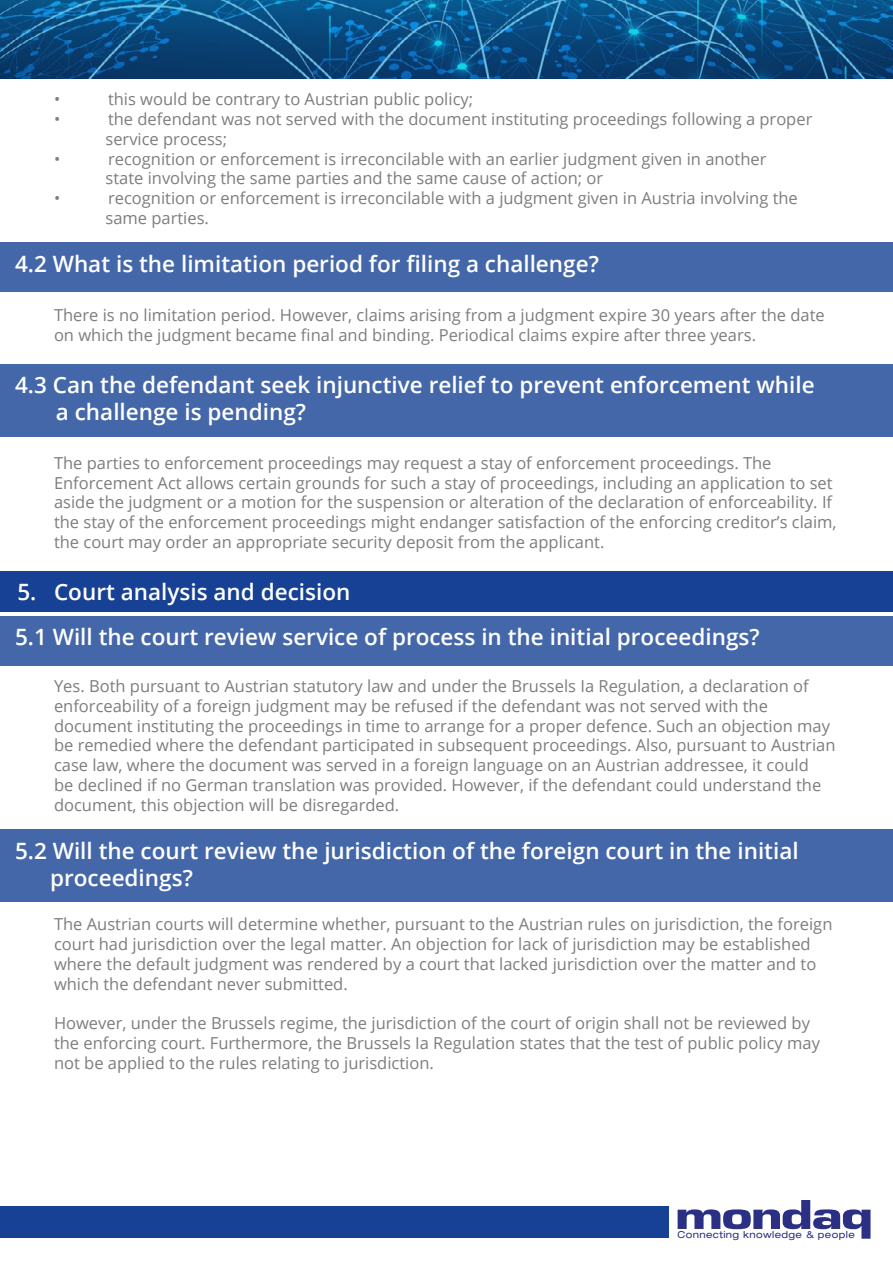
<style>
.page{position:relative;width:893px;height:1263px;background:#fff}
.page>*{position:absolute;margin:0;border:0;box-sizing:border-box;transform-origin:0 0}
.t1{font:600 22.5px/27px "Open Sans";color:#fff}
.t2{font:16.5px/19.8px "Open Sans";color:#7d7d7d}
.t3{font:expanded 9.75px "Helvetica Neue";letter-spacing:.04em;color:#2b3084}
</style>
<div class="page">
<div style="left:0;top:1206px;width:668px;height:32px;background:#164194"></div>
<svg style="left:678px;top:1200px;width:192px;height:39px"></svg>
<img style="left:0;top:0;width:893px;height:78px">
<div style="left:0;top:243px;width:893px;height:49px;background:#4467a9"></div>
<div style="left:0;top:364px;width:893px;height:72px;background:#4467a9"></div>
<div style="left:0;top:571px;width:893px;height:41px;background:#164194"></div>
<div style="left:0;top:616px;width:893px;height:49px;background:#4467a9"></div>
<div style="left:0;top:829px;width:893px;height:72px;background:#4467a9"></div>
<p class="t2" style="left:54px;top:89px;width:8px">•</p>
<p class="t2" style="left:108px;top:89px;width:367px">this would be contrary to Austrian public policy;</p>
<p class="t2" style="left:54px;top:109px;width:8px">•</p>
<p class="t2" style="left:105px;top:109px;width:708px">the defendant was not served with the document instituting proceedings following a proper service process;</p>
<p class="t2" style="left:54px;top:148px;width:8px">•</p>
<p class="t2" style="left:105px;top:148px;width:662px">recognition or enforcement is irreconcilable with an earlier judgment given in another state involving the same parties and the same cause of action; or</p>
<p class="t2" style="left:54px;top:188px;width:8px">•</p>
<p class="t2" style="left:105px;top:188px;width:694px">recognition or enforcement is irreconcilable with a judgment given in Austria involving the same parties.</p>
<h1 class="t1" style="left:15px;top:250px;width:585px">4.2 What is the limitation period for filing a challenge?</h1>
<p class="t2" style="left:54px;top:305px;width:772px">There is no limitation period. However, claims arising from a judgment expire 30 years after the date on which the judgment became final and binding. Periodical claims expire after three years.</p>
<h1 class="t1" style="left:56px;top:371px;width:760px;text-indent:-41px">4.3 Can the defendant seek injunctive relief to prevent enforcement while a challenge is pending?</h1>
<p class="t2" style="left:54px;top:452px;width:784px">The parties to enforcement proceedings may request a stay of enforcement proceedings. The Enforcement Act allows certain grounds for such a stay of proceedings, including an application to set aside the judgment or a motion for the suspension or alteration of the declaration of enforceability. If the stay of the enforcement proceedings might endanger satisfaction of the enforcing creditor’s claim, the court may order an appropriate security deposit from the applicant.</p>
<h1 class="t1" style="left:15px;top:569px;width:746px;line-height:44.8px">5. Court analysis and decision<br>5.1 Will the court review service of process in the initial proceedings?</h1>
<p class="t2" style="left:54px;top:676px;width:783px">Yes. Both pursuant to Austrian statutory law and under the Brussels Ia Regulation, a declaration of enforceability of a foreign judgment may be refused if the defendant was not served with the document instituting the proceedings in time to arrange for a proper defence. Such an objection may be remedied where the defendant participated in subsequent proceedings. Also, pursuant to Austrian case law, where the document was served in a foreign language on an Austrian addressee, it could<br>be declined if no German translation was provided. However, if the defendant could understand the document, this objection will be disregarded.</p>
<h1 class="t1" style="left:50px;top:836px;width:750px;text-indent:-35px">5.2 Will the court review the jurisdiction of the foreign court in the initial proceedings?</h1>
<p class="t2" style="left:54px;top:914px;width:780px">The Austrian courts will determine whether, pursuant to the Austrian rules on jurisdiction, the foreign court had jurisdiction over the legal matter. An objection for lack of jurisdiction may be established where the default judgment was rendered by a court that lacked jurisdiction over the matter and to which the defendant never submitted.</p>
<p class="t2" style="left:54px;top:1013px;width:767px">However, under the Brussels regime, the jurisdiction of the court of origin shall not be reviewed by the enforcing court. Furthermore, the Brussels Ia Regulation states that the test of public policy may not be applied to the rules relating to jurisdiction.</p>
<p class="t3" style="left:677px;top:1229px;width:179px">Connecting knowledge &amp; people</p>
</div>
